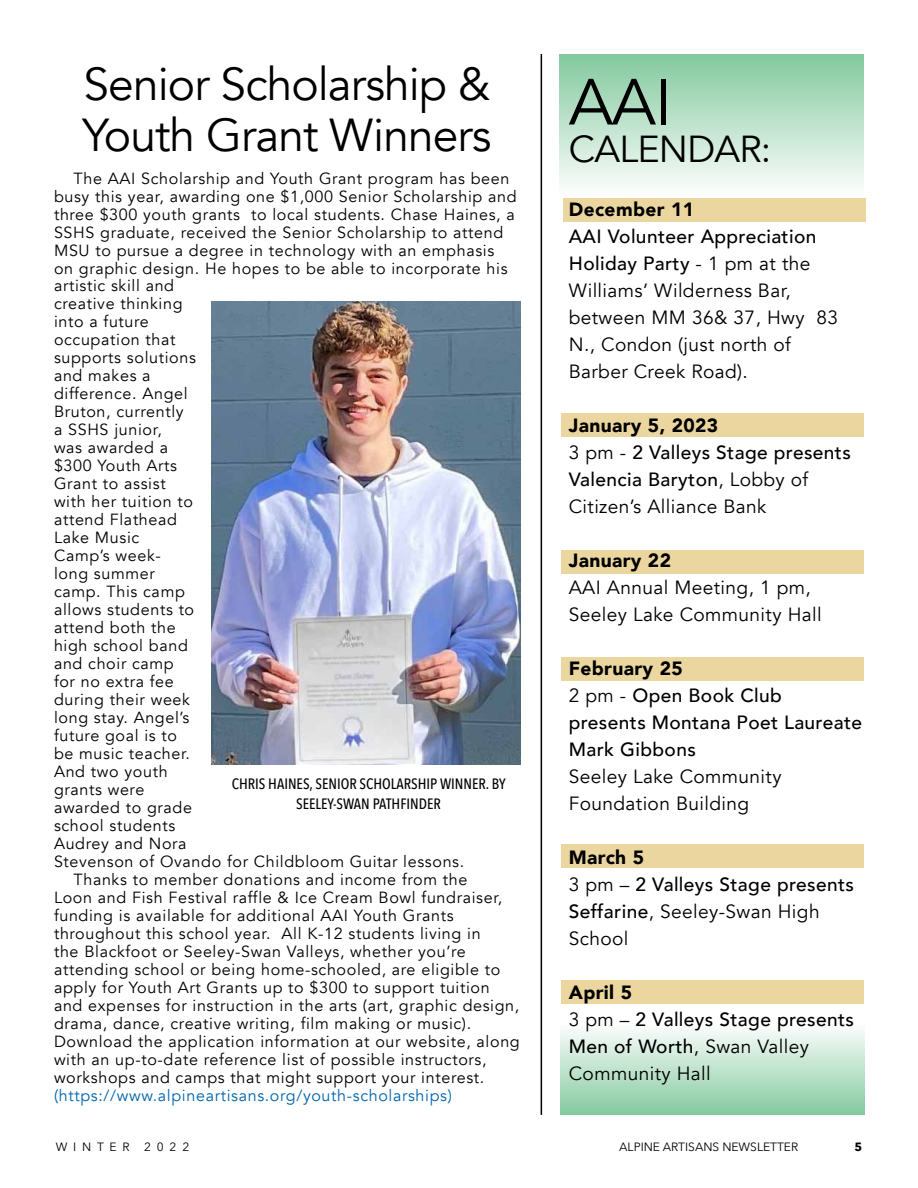
<style>
.page{position:relative;width:918px;height:1188px;background:#fff}
.page>*{position:absolute;margin:0;border:0;box-sizing:border-box;transform-origin:0 0}
.t1{font:46.2px/51px "Avenir";letter-spacing:-.02em;color:#000}
.t2{font:37.5px "Avenir";color:#000}
.t3{font:500 19.2px/27px "Avenir";letter-spacing:.02em;color:#000}
.t4{font:19.2px/27px "Avenir";letter-spacing:.02em;color:#000}
.t5{font:900 19.2px "Avenir";letter-spacing:.02em;color:#000}
.t6{font:16.2px "Avenir";letter-spacing:.04em;color:#000}
.t7{font:16.2px "Avenir";letter-spacing:.04em;color:#0065ab}
.t8{font:500 15px/19.5px "Avenir Next Condensed";color:#000;text-align:center}
.t9{font:12px "Avenir Next";color:#000}
.t10{font:12px "Avenir Next";letter-spacing:.48em;color:#000}
.t11{font:700 12px "Avenir Next";color:#000}
.s1{font-weight:500}
.s2{font-weight:900}
.s3{font-weight:400}
</style>
<div class="page">
<div style="left:561px;top:657px;width:303px;height:23px;background:#ebd69f"></div>
<div style="left:560px;top:54px;width:304px;height:141px;background:linear-gradient(to bottom,#82c89d,#fdfefd)"></div>
<div style="left:561px;top:845px;width:303px;height:23px;background:#ebd69f"></div>
<div style="left:563px;top:199px;width:302px;height:23px;background:#ebd69f"></div>
<div style="left:561px;top:414px;width:303px;height:23px;background:#ebd69f"></div>
<div style="left:561px;top:550px;width:303px;height:23px;background:#ebd69f"></div>
<div style="left:561px;top:980px;width:303px;height:24px;background:#ebd69f"></div>
<div style="left:560px;top:1023px;width:304px;height:92px;background:linear-gradient(to bottom,#fefefe,#85ca9f)"></div>
<img style="left:211px;top:302px;width:309px;height:462px">
<hr style="left:541px;top:54px;width:1px;height:1061px;background:#000">
<h1 class="t1" style="left:83px;top:60px;width:591px">Senior Scholarship &amp;<br>Youth Grant Winners <sup>AAI</sup></h1>
<h2 class="t2" style="left:569px;top:127px;width:51px">Calendar</h2>
<h2 class="t2" style="left:761px;top:127px;width:12px">:</h2>
<p class="t5" style="left:569px;top:193px;width:127px">December 11</p>
<p class="t4" style="left:569px;top:223px;width:271px"><span class="s1">AAI Volunteer Appreciation<br>Holiday Party</span> - 1 pm at the<br>Williams’ Wilderness Bar, between MM 36&amp; 37, Hwy 83<br>N., Condon (just north of<br>Barber Creek Road).</p>
<p class="t3" style="left:569px;top:411px;width:284px"><span class="s2">January 5, 2023<br></span><span class="s3">3 pm -</span> 2 Valleys Stage presents<br>Valencia Baryton<span class="s3">, Lobby of<br>Citizen’s Alliance Bank</span></p>
<p class="t5" style="left:569px;top:544px;width:104px">January 22</p>
<p class="t4" style="left:569px;top:574px;width:254px">AAI Annual Meeting, 1 pm,<br>Seeley Lake Community Hall</p>
<p class="t3" style="left:569px;top:654px;width:295px"><span class="s2">February 25<br></span><span class="s3">2 pm -</span> Open Book Club presents Montana Poet Laureate<br>Mark Gibbons</p>
<p class="t4" style="left:569px;top:763px;width:214px">Seeley Lake Community<br>Foundation Building</p>
<p class="t3" style="left:569px;top:843px;width:287px"><span class="s2">March 5<br></span><span class="s3">3 pm –</span> 2 Valleys Stage presents<br>Seffarine<span class="s3">, Seeley-Swan High<br>School</span></p>
<p class="t3" style="left:569px;top:978px;width:287px"><span class="s2">April 5<br></span><span class="s3">3 pm –</span> 2 Valleys Stage presents<br>Men of Worth<span class="s3">, Swan Valley<br>Community Hall</span></p>
<p class="t6" style="left:74px;top:168px;width:437px">The AAI Scholarship and Youth Grant program has been</p>
<p class="t6" style="left:54px;top:186px;width:464px">busy this year, awarding one $1,000 Senior Scholarship and</p>
<p class="t6" style="left:54px;top:204px;width:462px">three $300 youth grants to local students. Chase Haines, a</p>
<p class="t6" style="left:54px;top:222px;width:451px">SSHS graduate, received the Senior Scholarship to attend</p>
<p class="t6" style="left:54px;top:240px;width:442px">MSU to pursue a degree in technology with an emphasis</p>
<p class="t6" style="left:54px;top:258px;width:455px">on graphic design. He hopes to be able to incorporate his</p>
<p class="t6" style="left:54px;top:276px;width:122px">artistic skill and</p>
<p class="t6" style="left:54px;top:294px;width:130px">creative thinking</p>
<p class="t6" style="left:54px;top:312px;width:96px">into a future</p>
<p class="t6" style="left:54px;top:330px;width:123px">occupation that</p>
<p class="t6" style="left:54px;top:348px;width:144px">supports solutions</p>
<p class="t6" style="left:54px;top:366px;width:98px">and makes a</p>
<p class="t6" style="left:54px;top:384px;width:135px">difference. Angel</p>
<p class="t6" style="left:54px;top:402px;width:131px">Bruton, currently</p>
<p class="t6" style="left:54px;top:420px;width:109px">a SSHS junior,</p>
<p class="t6" style="left:54px;top:438px;width:116px">was awarded a</p>
<p class="t6" style="left:54px;top:456px;width:125px">$300 Youth Arts</p>
<p class="t6" style="left:54px;top:474px;width:113px">Grant to assist</p>
<p class="t6" style="left:54px;top:492px;width:141px">with her tuition to</p>
<p class="t6" style="left:54px;top:510px;width:125px">attend Flathead</p>
<p class="t6" style="left:54px;top:528px;width:87px">Lake Music</p>
<p class="t6" style="left:54px;top:546px;width:108px">Camp’s week-</p>
<p class="t6" style="left:54px;top:564px;width:102px">long summer</p>
<p class="t6" style="left:54px;top:582px;width:132px">camp. This camp</p>
<p class="t6" style="left:54px;top:600px;width:142px">allows students to</p>
<p class="t6" style="left:54px;top:618px;width:123px">attend both the</p>
<p class="t6" style="left:54px;top:636px;width:135px">high school band</p>
<p class="t6" style="left:54px;top:654px;width:121px">and choir camp</p>
<p class="t6" style="left:54px;top:672px;width:121px">for no extra fee</p>
<p class="t6" style="left:54px;top:690px;width:137px">during their week</p>
<p class="t6" style="left:54px;top:708px;width:137px">long stay. Angel’s</p>
<p class="t6" style="left:54px;top:726px;width:125px">future goal is to</p>
<p class="t6" style="left:54px;top:744px;width:138px">be music teacher.</p>
<p class="t6" style="left:54px;top:762px;width:115px">And two youth</p>
<p class="t6" style="left:54px;top:780px;width:92px">grants were</p>
<p class="t6" style="left:54px;top:798px;width:140px">awarded to grade</p>
<p class="t6" style="left:54px;top:816px;width:123px">school students</p>
<p class="t6" style="left:54px;top:834px;width:134px">Audrey and Nora</p>
<p class="t6" style="left:54px;top:852px;width:412px">Stevenson of Ovando for Childbloom Guitar lessons.</p>
<p class="t6" style="left:74px;top:870px;width:395px">Thanks to member donations and income from the</p>
<p class="t6" style="left:54px;top:888px;width:450px">Loon and Fish Festival raffle &amp; Ice Cream Bowl fundraiser,</p>
<p class="t6" style="left:54px;top:906px;width:401px">funding is available for additional AAI Youth Grants</p>
<p class="t6" style="left:54px;top:924px;width:428px">throughout this school year. All K-12 students living in</p>
<p class="t6" style="left:54px;top:942px;width:413px">the Blackfoot or Seeley-Swan Valleys, whether you’re</p>
<p class="t6" style="left:54px;top:960px;width:448px">attending school or being home-schooled, are eligible to</p>
<p class="t6" style="left:54px;top:978px;width:437px">apply for Youth Art Grants up to $300 to support tuition</p>
<p class="t6" style="left:54px;top:996px;width:467px">and expenses for instruction in the arts (art, graphic design,</p>
<p class="t6" style="left:54px;top:1014px;width:419px">drama, dance, creative writing, film making or music).</p>
<p class="t6" style="left:54px;top:1032px;width:467px">Download the application information at our website, along</p>
<p class="t6" style="left:54px;top:1050px;width:434px">with an up-to-date reference list of possible instructors,</p>
<p class="t6" style="left:54px;top:1068px;width:432px">workshops and camps that might support your interest.</p>
<p class="t7" style="left:54px;top:1086px;width:399px">(https://www.alpineartisans.org/youth-scholarships)</p>
<p class="t8" style="left:232px;top:774px;width:275px">CHRIS HAINES, SENIOR SCHOLARSHIP WINNER. BY<br>SEELEY-SWAN PATHFINDER</p>
<p class="t10" style="left:56px;top:1136px;width:135px">WINTER 2022</p>
<p class="t9" style="left:619px;top:1136px;width:181px">ALPINE ARTISANS NEWSLETTER</p>
<p class="t11" style="left:854px;top:1136px;width:9px">5</p>
</div>
